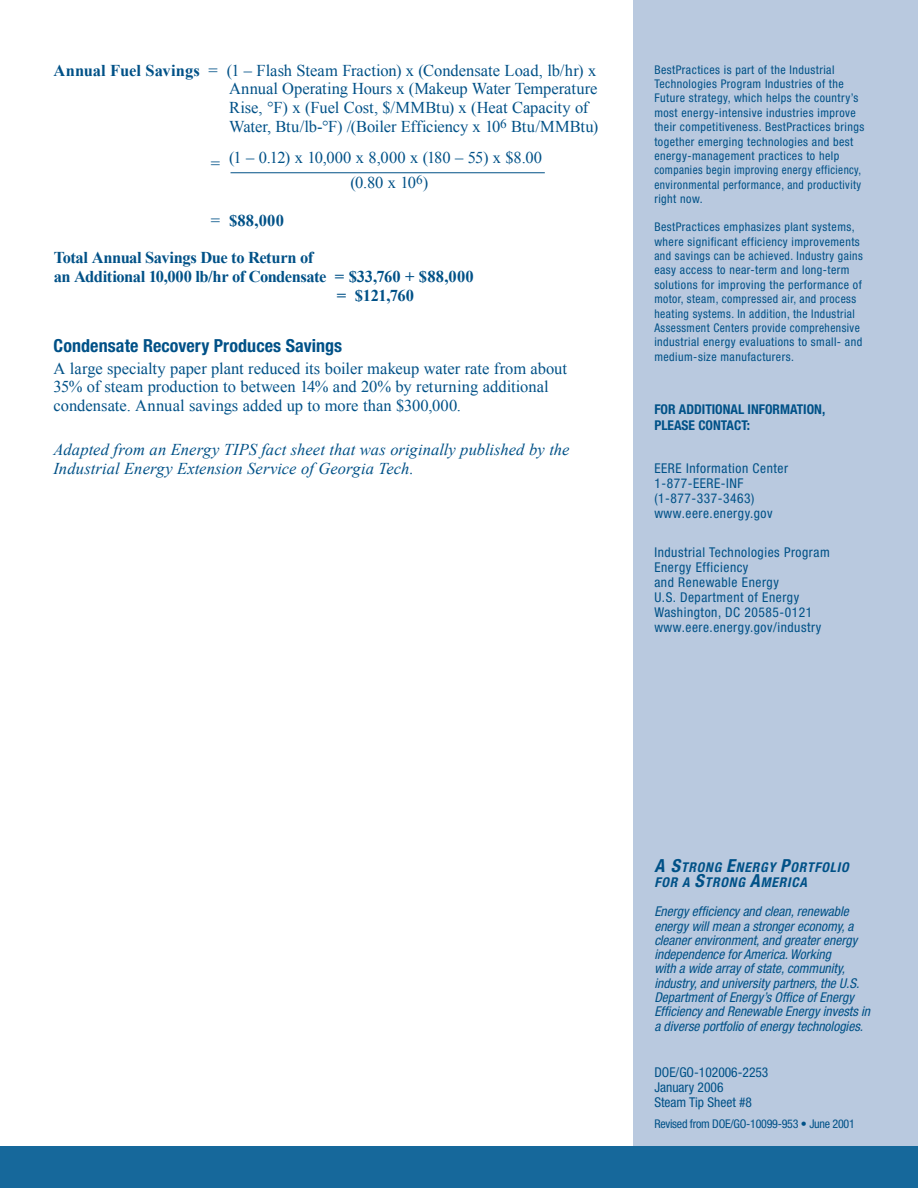
<style>
.page{position:relative;width:918px;height:1188px;background:#fff}
.page>*{position:absolute;margin:0;border:0;box-sizing:border-box;transform-origin:0 0}
.Header__E{font:700 condensed 18px "Helvetica Neue LT Std";letter-spacing:.005em;color:#005187}
.body_text{font:16.5px/18.8px "Times New Roman";color:#005187}
.body_text-2{font:italic 16.5px/18.8px "Times New Roman";letter-spacing:.005em;color:#005187}
.body_text-3{font:700 16.5px "Times New Roman";letter-spacing:-.03em;color:#005187}
.t1{font:italic condensed 13.5px/14.2px "Helvetica Neue LT Std";color:#005187}
.t2{font:condensed 13.5px/15px "Helvetica Neue LT Std";letter-spacing:.04em;color:#005187}
.t3{font:condensed 13.5px "Helvetica Neue LT Std";color:#005187}
.t4{font:700 condensed 13.5px/16.2px "Helvetica Neue LT Std";color:#005187}
.t5{font:italic 700 condensed 13.5px/15px "Helvetica Neue LT Std";letter-spacing:.06em;color:#005187}
.t6{font:condensed 12px/14.4px "Helvetica Neue LT Std";letter-spacing:.04em;color:#005187}
.t7{font:condensed 12px "Helvetica Neue LT Std";letter-spacing:-.02em;color:#005187}
.s1{font-weight:700}
.s2{font-weight:400}
.s3{font-size:18px}
</style>
<div class="page">
<div style="left:633px;top:0;width:285px;height:1188px;background:#b9c9df"></div>
<div style="left:0;top:1146px;width:918px;height:42px;background:#16689b"></div>
<hr style="left:231px;top:172px;width:314px;height:1px;background:#005187">
<p class="body_text" style="left:229px;top:60px;width:371px;text-indent:-175px"><span class="s1">Annual Fuel Savings</span> = (1 – Flash Steam Fraction) x (Condensate Load, lb/hr) x Annual Operating Hours x (Makeup Water Temperature Rise, °F) x (Fuel Cost, $/MMBtu) x (Heat Capacity of Water, Btu/lb-°F) /(Boiler Efficiency x 10<sup>6</sup> Btu/MMBtu)</p>
<p class="body_text" style="left:350px;top:145px;width:193px;line-height:24.8px;text-indent:-140px">= (1 – 0.12) x 10,000 x 8,000 x (180 – 55) x $8.00 (0.80 x 10<sup>6</sup>)</p>
<p class="body_text-3" style="left:211px;top:211px;width:75px"><span class="s2">=</span> $88,000</p>
<p class="body_text-3" style="left:54px;top:248px;width:261px">Total Annual Savings Due to Return of</p>
<p class="body_text-3" style="left:54px;top:267px;width:422px">an Additional 10,000 lb/hr of Condensate = $33,760 + $88,000</p>
<p class="body_text-3" style="left:337px;top:286px;width:79px">= $121,760</p>
<p class="Header__E" style="left:54px;top:334px;width:290px">Condensate Recovery Produces Savings</p>
<p class="body_text" style="left:54px;top:358px;width:515px">A large specialty paper plant reduced its boiler makeup water rate from about<br>35% of steam production to between 14% and 20% by returning additional condensate. Annual savings added up to more than $300,000.</p>
<p class="body_text-2" style="left:54px;top:440px;width:517px">Adapted from an Energy TIPS fact sheet that was originally published by the<br>Industrial Energy Extension Service of Georgia Tech.</p>
<p class="t6" style="left:654px;top:62px;width:211px">BestPractices is part of the Industrial Technologies Program Industries of the Future strategy, which helps the country’s most energy-intensive industries improve their competitiveness. BestPractices brings together emerging technologies and best energy-management practices to help companies begin improving energy efficiency, environmental performance, and productivity right now.</p>
<p class="t6" style="left:654px;top:220px;width:210px">BestPractices emphasizes plant systems, where significant efficiency improvements and savings can be achieved. Industry gains easy access to near-term and long-term solutions for improving the performance of motor, steam, compressed air, and process heating systems. In addition, the Industrial Assessment Centers provide comprehensive industrial energy evaluations to small- and medium-size manufacturers.</p>
<p class="t4" style="left:654px;top:401px;width:172px">FOR ADDITIONAL INFORMATION,<br>PLEASE CONTACT:</p>
<p class="t2" style="left:654px;top:461px;width:135px">EERE Information Center<br>1-877-EERE-INF (1-877-337-3463) www.eere.energy.gov</p>
<p class="t2" style="left:654px;top:545px;width:177px">Industrial Technologies Program<br>Energy Efficiency<br>and Renewable Energy<br>U.S. Department of Energy<br>Washington, DC 20585-0121 www.eere.energy.gov/industry</p>
<p class="t5" style="left:654px;top:860px;width:196px"><span class="s3">A S</span>TRONG <span class="s3">E</span>NERGY <span class="s3">P</span>ORTFOLIO<br>FOR A <span class="s3">S</span>TRONG <span class="s3">A</span>MERICA</p>
<p class="t1" style="left:654px;top:905px;width:217px">Energy efficiency and clean, renewable energy will mean a stronger economy, a cleaner environment, and greater energy independence for America. Working<br>with a wide array of state, community, industry, and university partners, the U.S.<br>Department of Energy’s Office of Energy Efficiency and Renewable Energy invests in a diverse portfolio of energy technologies.</p>
<p class="t3" style="left:654px;top:1064px;width:116px">DOE/GO-102006-2253</p>
<p class="t3" style="left:654px;top:1079px;width:71px">January 2006</p>
<p class="t3" style="left:654px;top:1094px;width:99px">Steam Tip Sheet #8</p>
<p class="t7" style="left:654px;top:1117px;width:202px">Revised from DOE/GO-10099-953 • June 2001</p>
</div>
